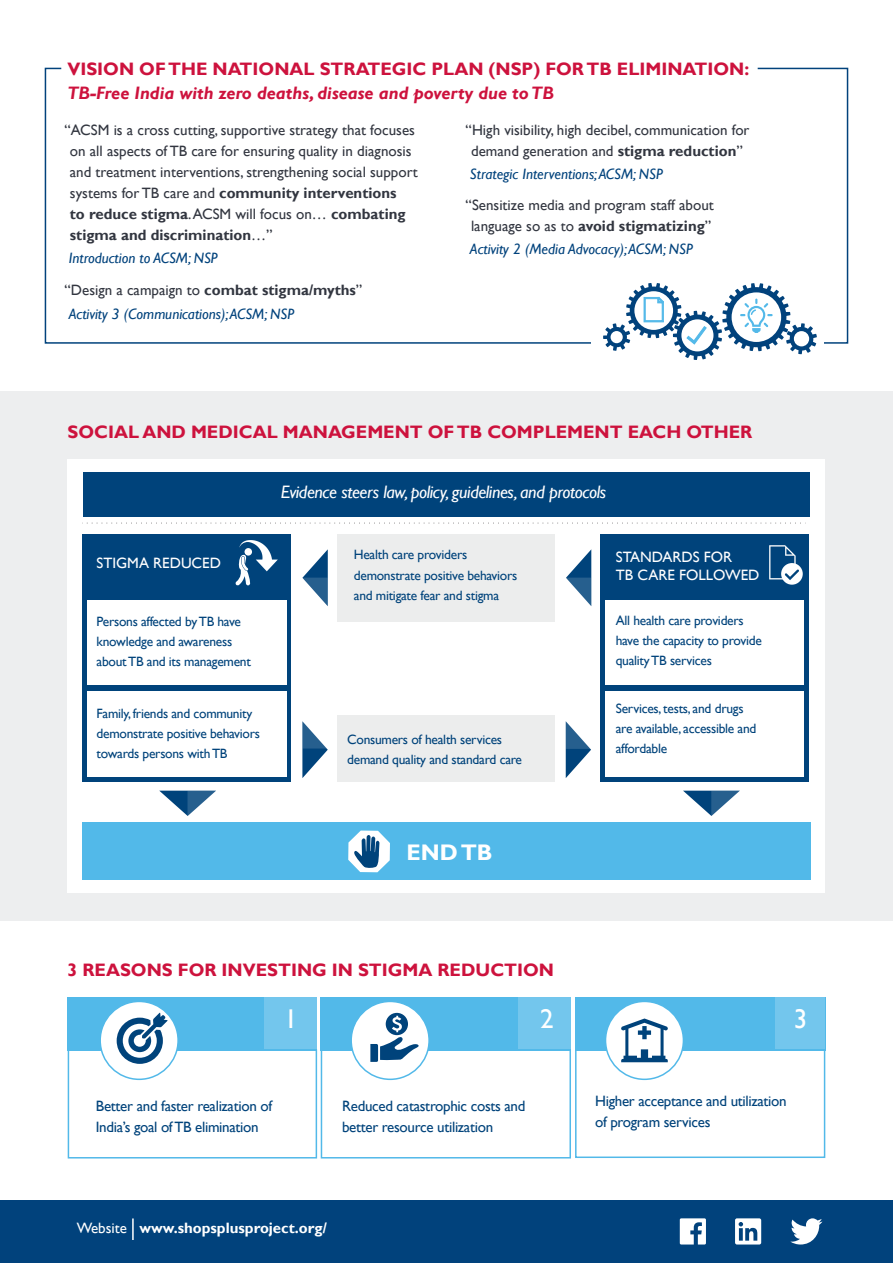
<style>
.page{position:relative;width:893px;height:1263px;background:#fff}
.page>*{position:absolute;margin:0;border:0;box-sizing:border-box;transform-origin:0 0}
.t1{font:27.15px "Gill Sans";color:#fff}
.t2{font:700 22.5px "Gill Sans";color:#fff}
.t3{font:700 18px/24px "Gill Sans";color:#cd123d}
.t4{font:italic 18px "Gill Sans";letter-spacing:-.02em;color:#fff}
.quote{font:15px/21px "Gill Sans";color:#323640;text-align:center}
.t5{font:15px/21.1px "Gill Sans";letter-spacing:-.02em;color:#00437b}
.quote_subittle{font:italic 15px "Gill Sans";color:#01427c}
.t6{font:15px/18px "Gill Sans";color:#fff}
.subtext{font:700 15px "Gill Sans";color:#fff}
.t7{font:13.5px/20.1px "Gill Sans";letter-spacing:-.02em;color:#00437b}
.s1{font-style:italic}
.s2{font-weight:700}
.s3{font-weight:400}
</style>
<div class="page">
<svg style="left:44px;top:67px;width:805px;height:277px"></svg>
<div style="left:0;top:1201px;width:893px;height:62px;background:#01427c"></div>
<div style="left:575px;top:1042px;width:250px;height:116px;border:2px solid #52b9e9"></div>
<div style="left:68px;top:1049px;width:249px;height:109px;border:2px solid #52b9e9"></div>
<div style="left:321px;top:1049px;width:250px;height:109px;border:2px solid #52b9e9"></div>
<div style="left:575px;top:997px;width:250px;height:54px;background:#52b9e9"></div>
<div style="left:321px;top:997px;width:250px;height:54px;background:#52b9e9"></div>
<div style="left:68px;top:997px;width:249px;height:54px;background:#52b9e9"></div>
<div style="left:264px;top:997px;width:53px;height:52px;background:#73c6ed"></div>
<div style="left:518px;top:997px;width:53px;height:52px;background:#73c6ed"></div>
<div style="left:775px;top:997px;width:50px;height:52px;background:#73c6ed"></div>
<div style="left:100px;top:1001px;width:78px;height:78px;background:#fff;border-radius:50%"></div>
<div style="left:99px;top:1001px;width:80px;height:79px;border:2px solid #52b9e9;border-radius:50%"></div>
<div style="left:351px;top:1001px;width:78px;height:78px;background:#fff;border-radius:50%"></div>
<div style="left:350px;top:1001px;width:80px;height:79px;border:2px solid #52b9e9;border-radius:50%"></div>
<div style="left:605px;top:1001px;width:78px;height:78px;background:#fff;border-radius:50%"></div>
<div style="left:605px;top:1001px;width:79px;height:79px;border:2px solid #52b9e9;border-radius:50%"></div>
<svg style="left:117px;top:1013px;width:51px;height:51px"></svg>
<svg style="left:370px;top:1013px;width:49px;height:49px"></svg>
<svg style="left:621px;top:1018px;width:47px;height:44px"></svg>
<div style="left:0;top:391px;width:893px;height:529px;background:#edeeef"></div>
<div style="left:68px;top:460px;width:757px;height:433px;background:#fff"></div>
<div style="left:82px;top:534px;width:209px;height:247px;background:#00437b"></div>
<div style="left:87px;top:600px;width:200px;height:85px;background:#fff"></div>
<div style="left:87px;top:691px;width:200px;height:85px;background:#fff"></div>
<div style="left:601px;top:534px;width:208px;height:247px;background:#00437b"></div>
<div style="left:606px;top:600px;width:198px;height:85px;background:#fff"></div>
<div style="left:606px;top:691px;width:198px;height:85px;background:#fff"></div>
<div style="left:83px;top:823px;width:728px;height:57px;background:#52b9e9"></div>
<div style="left:83px;top:472px;width:727px;height:45px;background:#00437b"></div>
<svg style="left:159px;top:791px;width:57px;height:25px"></svg>
<svg style="left:683px;top:791px;width:57px;height:25px"></svg>
<svg style="left:302px;top:721px;width:26px;height:57px"></svg>
<svg style="left:566px;top:721px;width:25px;height:57px"></svg>
<div style="left:337px;top:715px;width:217px;height:67px;background:#eceded"></div>
<svg style="left:566px;top:550px;width:25px;height:56px"></svg>
<svg style="left:302px;top:549px;width:26px;height:57px"></svg>
<div style="left:337px;top:534px;width:217px;height:87px;background:#eceded"></div>
<svg style="left:348px;top:830px;width:42px;height:42px"></svg>
<svg style="left:235px;top:540px;width:43px;height:46px"></svg>
<svg style="left:781px;top:563px;width:22px;height:22px"></svg>
<svg style="left:769px;top:545px;width:30px;height:35px"></svg>
<svg style="left:82px;top:523px;width:724px;height:1px"></svg>
<div style="left:591px;top:302px;width:232px;height:58px;background:#fff"></div>
<svg style="left:603px;top:283px;width:214px;height:77px"></svg>
<hr style="left:132px;top:1218px;width:2px;height:22px;background:#fff">
<svg style="left:735px;top:1218px;width:26px;height:26px"></svg>
<svg style="left:680px;top:1218px;width:26px;height:26px"></svg>
<svg style="left:790px;top:1218px;width:32px;height:26px"></svg>
<p class="t3" style="left:68px;top:58px;width:683px">VISION OF THE NATIONAL STRATEGIC PLAN (NSP) FOR TB ELIMINATION:<br><span class="s1">TB-Free India with zero deaths, disease and poverty due to TB</span></p>
<p class="quote" style="left:70px;top:119px;width:350px;text-align:left;text-indent:-5px">“ACSM is a cross cutting, supportive strategy that focuses on all aspects of TB care for ensuring quality in diagnosis and treatment interventions, strengthening social support systems for TB care and <span class="s2">community interventions<br>to reduce stigma</span>. ACSM will focus on… <span class="s2">combating stigma and discrimination</span>…”</p>
<p class="quote_subittle" style="left:69px;top:249px;width:150px">Introduction to ACSM; NSP</p>
<p class="quote" style="left:466px;top:119px;width:285px">“High visibility, high decibel, communication for demand generation and <span class="s2">stigma reduction</span>”</p>
<p class="quote_subittle" style="left:470px;top:165px;width:194px">Strategic Interventions; ACSM; NSP</p>
<p class="quote" style="left:466px;top:195px;width:250px">“Sensitize media and program staff about language so as to <span class="s2">avoid stigmatizing</span>”</p>
<p class="quote_subittle" style="left:470px;top:240px;width:224px">Activity 2 (Media Advocacy); ACSM; NSP</p>
<p class="quote" style="left:64px;top:280px;width:299px">“Design a campaign to <span class="s2">combat stigma/myths</span>”</p>
<p class="quote_subittle" style="left:69px;top:305px;width:227px">Activity 3 (Communications); ACSM; NSP</p>
<p class="t3" style="left:68px;top:420px;width:686px">SOCIAL AND MEDICAL MANAGEMENT OF TB COMPLEMENT EACH OTHER</p>
<p class="t6" style="left:97px;top:555px;width:126px">STIGMA REDUCED</p>
<p class="t7" style="left:97px;top:611px;width:156px">Persons affected by TB have knowledge and awareness about TB and its management</p>
<p class="t7" style="left:97px;top:704px;width:165px">Family, friends and community demonstrate positive behaviors towards persons with TB</p>
<p class="t4" style="left:281px;top:481px;width:327px">Evidence steers law, policy, guidelines, and protocols</p>
<p class="t7" style="left:354px;top:545px;width:165px">Health care providers demonstrate positive behaviors and mitigate fear and stigma</p>
<p class="t6" style="left:616px;top:548px;width:145px">STANDARDS FOR<br>TB CARE FOLLOWED</p>
<p class="t7" style="left:347px;top:729px;width:176px">Consumers of health services demand quality and standard care</p>
<p class="t7" style="left:616px;top:611px;width:148px">All health care providers have the capacity to provide quality TB services</p>
<p class="t7" style="left:616px;top:699px;width:142px">Services, tests, and drugs are available, accessible and affordable</p>
<h2 class="t2" style="left:406px;top:839px;width:88px">END TB</h2>
<p class="t3" style="left:68px;top:959px;width:488px">3 REASONS FOR INVESTING IN STIGMA REDUCTION</p>
<h1 class="t1" style="left:284px;top:1003px;width:15px">1</h1>
<h1 class="t1" style="left:540px;top:1003px;width:15px">2</h1>
<h1 class="t1" style="left:794px;top:1003px;width:15px">3</h1>
<p class="t5" style="left:96px;top:1095px;width:178px">Better and faster realization of<br>India’s goal of TB elimination</p>
<p class="t5" style="left:342px;top:1095px;width:185px">Reduced catastrophic costs and better resource utilization</p>
<p class="t5" style="left:595px;top:1091px;width:193px">Higher acceptance and utilization of program services</p>
<p class="subtext" style="left:77px;top:1219px;width:252px"><span class="s3">Website</span> www.shopsplusproject.org/</p>
</div>
